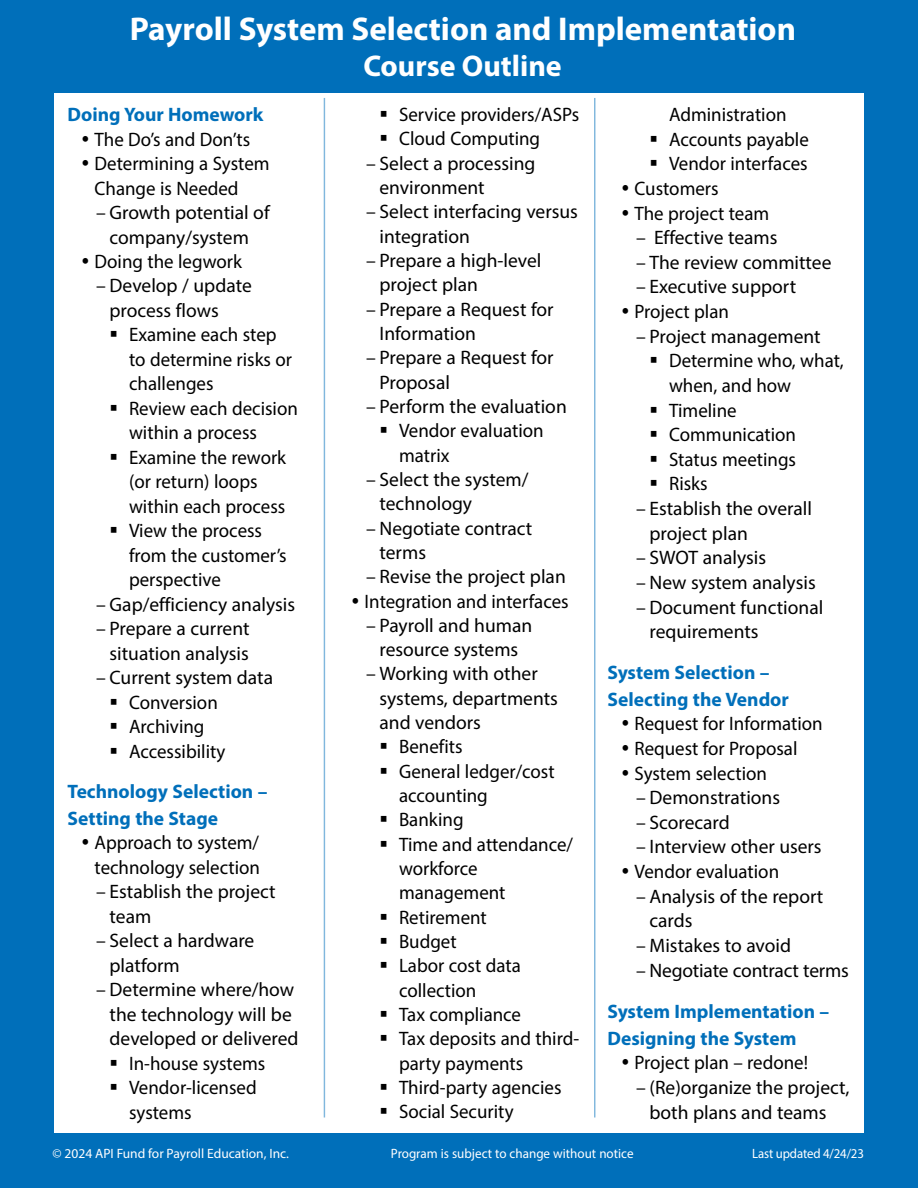
<style>
.page{position:relative;width:918px;height:1188px;background:#006fba}
.page>*{position:absolute;margin:0;border:0;box-sizing:border-box;transform-origin:0 0}
.t1{font:700 33px "Myriad Pro";color:#fff}
.t2{font:700 30px "Myriad Pro";color:#fff}
.t3{font:19.5px/24.5px "Myriad Pro";color:#000}
.t4{font:700 19.5px/27px "Myriad Pro";color:#006fba}
.t5{font:13.5px "Myriad Pro";color:#fff}
.t6{font:13.5px "Myriad Pro";color:#fff;scale:.95 1}
</style>
<div class="page">
<div style="left:54px;top:93px;width:810px;height:1039px;background:#fff"></div>
<hr style="left:324px;top:98px;width:1px;height:1020px;background:#80b7dd">
<hr style="left:594px;top:98px;width:1px;height:1020px;background:#80b7dd">
<h1 class="t1" style="left:130px;top:7px;width:668px">Payroll System Selection and Implementation</h1>
<h2 class="t2" style="left:363px;top:46px;width:200px">Course Outline</h2>
<p class="t4" style="left:68px;top:100px;width:197px">Doing Your Homework</p>
<p class="t3" style="left:95px;top:127px;width:177px">The Do’s and Don’ts<br>Determining a System<br>Change is Needed</p>
<p class="t3" style="left:96px;top:200px;width:175px">– Growth potential of</p>
<p class="t3" style="left:110px;top:224px;width:141px">company/system</p>
<p class="t3" style="left:95px;top:249px;width:149px">Doing the legwork</p>
<p class="t3" style="left:110px;top:273px;width:144px;text-indent:-13px">– Develop / update process flows</p>
<p class="t3" style="left:129px;top:322px;width:170px">Examine each step to determine risks or challenges<br>Review each decision within a process<br>Examine the rework (or return) loops within each process<br>View the process from the customer’s perspective</p>
<p class="t3" style="left:96px;top:592px;width:201px">– Gap/efficiency analysis</p>
<p class="t3" style="left:96px;top:616px;width:155px;text-align:right">– Prepare a current situation analysis</p>
<p class="t3" style="left:129px;top:665px;width:146px;text-indent:-33px">– Current system data<br>Conversion<br>Archiving<br>Accessibility</p>
<p class="t4" style="left:68px;top:777px;width:201px">Technology Selection –<br>Setting the Stage</p>
<p class="t3" style="left:95px;top:830px;width:167px">Approach to system/ technology selection</p>
<p class="t3" style="left:110px;top:879px;width:168px;text-indent:-13px">– Establish the project team</p>
<p class="t3" style="left:110px;top:928px;width:146px;text-indent:-13px">– Select a hardware platform</p>
<p class="t3" style="left:96px;top:977px;width:200px">– Determine where/how</p>
<p class="t3" style="left:110px;top:1002px;width:184px">the technology will be</p>
<p class="t3" style="left:110px;top:1026px;width:190px">developed or delivered</p>
<p class="t3" style="left:129px;top:1050px;width:138px">In-house systems</p>
<p class="t3" style="left:129px;top:1075px;width:129px">Vendor-licensed</p>
<p class="t3" style="left:129px;top:1099px;width:64px">systems</p>
<p class="t3" style="left:399px;top:102px;width:182px">Service providers/ASPs<br>Cloud Computing</p>
<p class="t3" style="left:380px;top:151px;width:157px;text-indent:-13px">– Select a processing environment</p>
<p class="t3" style="left:380px;top:199px;width:200px;text-indent:-13px">– Select interfacing versus integration</p>
<p class="t3" style="left:380px;top:248px;width:163px;text-indent:-13px">– Prepare a high-level project plan</p>
<p class="t3" style="left:380px;top:297px;width:176px;text-indent:-13px">– Prepare a Request for<br>Information</p>
<p class="t3" style="left:380px;top:345px;width:176px;text-indent:-13px">– Prepare a Request for<br>Proposal</p>
<p class="t3" style="left:399px;top:394px;width:169px;text-indent:-33px">– Perform the evaluation<br>Vendor evaluation matrix</p>
<p class="t3" style="left:380px;top:467px;width:151px;text-indent:-13px">– Select the system/ technology</p>
<p class="t3" style="left:380px;top:516px;width:154px;text-indent:-13px">– Negotiate contract terms</p>
<p class="t3" style="left:365px;top:564px;width:206px">– Revise the project plan<br>Integration and interfaces</p>
<p class="t3" style="left:366px;top:613px;width:168px;text-align:center">– Payroll and human resource systems</p>
<p class="t3" style="left:366px;top:661px;width:173px">– Working with other</p>
<p class="t3" style="left:380px;top:686px;width:180px">systems, departments</p>
<p class="t3" style="left:380px;top:710px;width:103px">and vendors</p>
<p class="t3" style="left:399px;top:734px;width:65px">Benefits</p>
<p class="t3" style="left:399px;top:759px;width:157px">General ledger/cost</p>
<p class="t3" style="left:399px;top:783px;width:90px">accounting</p>
<p class="t3" style="left:399px;top:807px;width:66px">Banking</p>
<p class="t3" style="left:399px;top:832px;width:175px">Time and attendance/</p>
<p class="t3" style="left:399px;top:856px;width:80px">workforce</p>
<p class="t3" style="left:399px;top:880px;width:108px">management</p>
<p class="t3" style="left:399px;top:905px;width:89px">Retirement</p>
<p class="t3" style="left:399px;top:929px;width:59px">Budget</p>
<p class="t3" style="left:399px;top:953px;width:123px">Labor cost data</p>
<p class="t3" style="left:399px;top:978px;width:79px">collection</p>
<p class="t3" style="left:399px;top:1002px;width:124px">Tax compliance</p>
<p class="t3" style="left:399px;top:1026px;width:182px">Tax deposits and third-</p>
<p class="t3" style="left:399px;top:1050px;width:126px">party payments</p>
<p class="t3" style="left:399px;top:1075px;width:164px">Third-party agencies</p>
<p class="t3" style="left:399px;top:1099px;width:116px">Social Security</p>
<p class="t3" style="left:669px;top:102px;width:119px">Administration</p>
<p class="t3" style="left:669px;top:127px;width:141px">Accounts payable</p>
<p class="t3" style="left:669px;top:151px;width:140px">Vendor interfaces</p>
<p class="t3" style="left:635px;top:176px;width:86px">Customers</p>
<p class="t3" style="left:635px;top:201px;width:136px">The project team</p>
<p class="t3" style="left:636px;top:225px;width:143px">– Effective teams</p>
<p class="t3" style="left:636px;top:250px;width:197px">– The review committee</p>
<p class="t3" style="left:635px;top:274px;width:163px">– Executive support<br>Project plan</p>
<p class="t3" style="left:669px;top:324px;width:176px;text-indent:-33px">– Project management<br>Determine who, what, when, and how<br>Timeline<br>Communication<br>Status meetings<br>Risks</p>
<p class="t3" style="left:650px;top:496px;width:164px;text-indent:-13px">– Establish the overall project plan</p>
<p class="t3" style="left:636px;top:545px;width:132px">– SWOT analysis</p>
<p class="t3" style="left:636px;top:570px;width:181px">– New system analysis</p>
<p class="t3" style="left:650px;top:594px;width:175px;text-indent:-13px">– Document functional requirements</p>
<p class="t4" style="left:608px;top:658px;width:183px">System Selection –<br>Selecting the Vendor</p>
<p class="t3" style="left:635px;top:711px;width:190px">Request for Information<br>Request for Proposal<br>System selection</p>
<p class="t3" style="left:636px;top:785px;width:146px">– Demonstrations</p>
<p class="t3" style="left:636px;top:810px;width:95px">– Scorecard</p>
<p class="t3" style="left:635px;top:834px;width:189px">– Interview other users<br>Vendor evaluation</p>
<p class="t3" style="left:650px;top:884px;width:175px;text-indent:-13px">– Analysis of the report cards</p>
<p class="t3" style="left:636px;top:933px;width:157px">– Mistakes to avoid</p>
<p class="t3" style="left:636px;top:958px;width:214px">– Negotiate contract terms</p>
<p class="t4" style="left:608px;top:997px;width:223px">System Implementation –<br>Designing the System</p>
<p class="t3" style="left:635px;top:1050px;width:175px">Project plan – redone!</p>
<p class="t3" style="left:636px;top:1075px;width:215px;text-align:center">– (Re)organize the project, both plans and teams</p>
<p class="t5" style="left:53px;top:1145px;width:238px">© 2024 API Fund for Payroll Education, Inc.</p>
<p class="t5" style="left:391px;top:1145px;width:244px">Program is subject to change without notice</p>
<p class="t6" style="left:752px;top:1145px;width:119px">Last updated 4/24/23</p>
</div>
